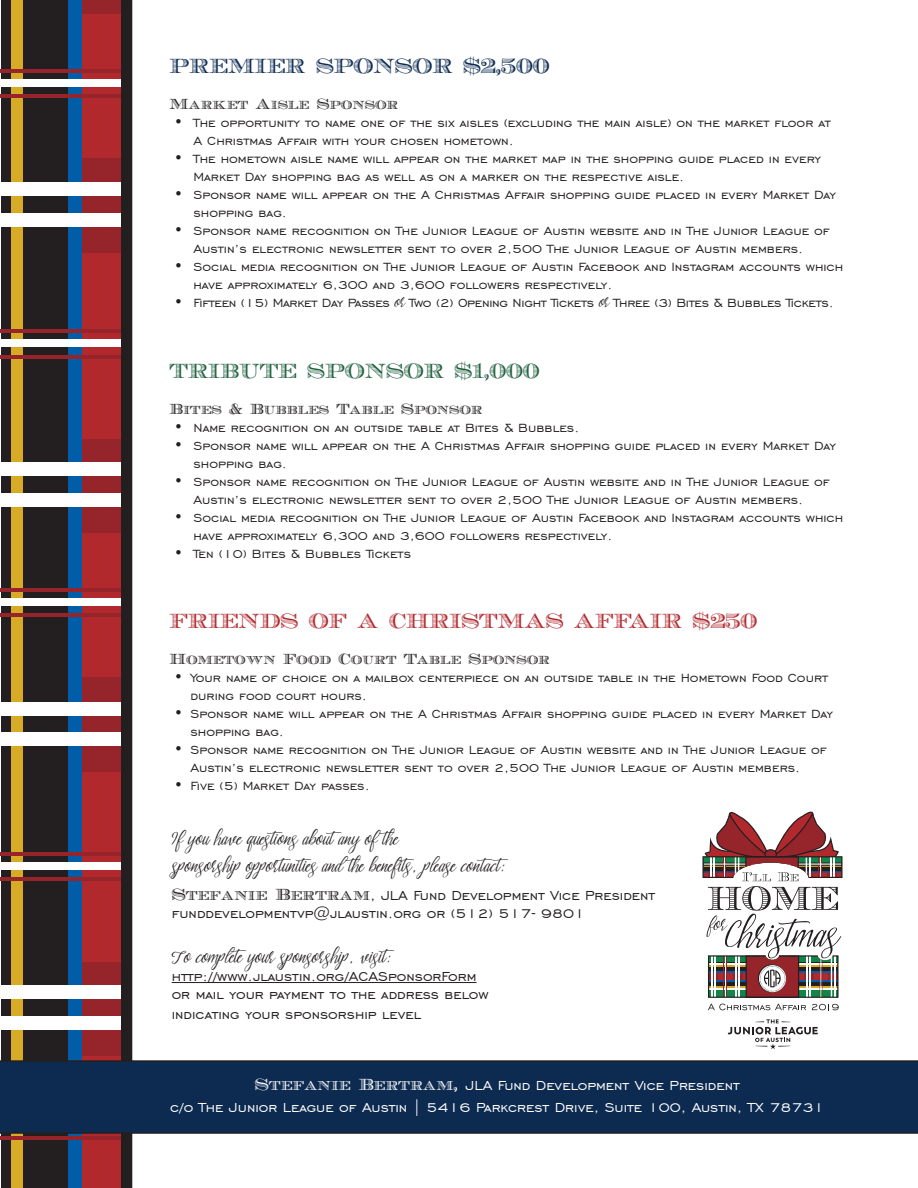
<style>
.page{position:relative;width:918px;height:1188px;background:#fff}
.page>*{position:absolute;margin:0;border:0;box-sizing:border-box;transform-origin:0 0}
.t1{font:21px "Ecuyer DAX";color:#b1282d}
.t2{font:21px "Ecuyer DAX";color:#0d2b51}
.t3{font:21px "Ecuyer DAX";color:#20603f}
.t4{font:18px/27px "Brightside Typeface";color:#231f20}
.t5{font:16.5px/18px "Engravers Gothic BT";color:#231f20}
.t6{font:16.5px/21.6px "Engravers Gothic BT";color:#fff;text-align:center}
.t7{font:15px/18px "Engravers Gothic BT";color:#231f20}
.t8{font:15px "Engravers Gothic BT";letter-spacing:-.02em;color:#231f20}
.t9{font:15px "Ecuyer DAX";color:#231f20}
.s1{font-family:"Brightside Typeface"}
.s2{font-family:"Ecuyer DAX"}
</style>
<div class="page">
<div style="left:121px;top:0;width:11px;height:1188px;background:#231f20"></div>
<div style="left:0;top:0;width:121px;height:1188px;background:#b1282d"></div>
<div style="left:0;top:678px;width:121px;height:94px;background:#96252b"></div>
<div style="left:0;top:440px;width:121px;height:93px;background:#96252b"></div>
<div style="left:0;top:962px;width:121px;height:94px;background:#96252b"></div>
<div style="left:0;top:158px;width:121px;height:95px;background:#96252b"></div>
<div style="left:0;top:0;width:121px;height:14px;background:#96252b"></div>
<div style="left:0;top:0;width:68px;height:1188px;background:#231f20"></div>
<div style="left:68px;top:0;width:13px;height:1188px;background:#015da7"></div>
<div style="left:12px;top:0;width:11px;height:1188px;background:#d8ab27"></div>
<hr style="left:0;top:0;width:1px;height:1188px;background:#fff">
<div style="left:0;top:213px;width:121px;height:14px;background:#fff"></div>
<div style="left:0;top:183px;width:121px;height:13px;background:#fff"></div>
<div style="left:0;top:493px;width:121px;height:14px;background:#fff"></div>
<div style="left:0;top:462px;width:121px;height:14px;background:#fff"></div>
<div style="left:0;top:732px;width:121px;height:14px;background:#fff"></div>
<div style="left:0;top:702px;width:121px;height:13px;background:#fff"></div>
<div style="left:0;top:1016px;width:121px;height:13px;background:#fff"></div>
<div style="left:0;top:985px;width:121px;height:14px;background:#fff"></div>
<hr style="left:0;top:69px;width:121px;height:3px;background:#96252b">
<hr style="left:0;top:95px;width:121px;height:3px;background:#96252b">
<div style="left:0;top:79px;width:121px;height:7px;background:#fff"></div>
<hr style="left:0;top:588px;width:121px;height:4px;background:#96252b">
<hr style="left:0;top:614px;width:121px;height:3px;background:#96252b">
<div style="left:0;top:599px;width:121px;height:7px;background:#fff"></div>
<hr style="left:0;top:329px;width:121px;height:4px;background:#96252b">
<hr style="left:0;top:355px;width:121px;height:4px;background:#96252b">
<div style="left:0;top:340px;width:121px;height:7px;background:#fff"></div>
<hr style="left:0;top:1136px;width:121px;height:4px;background:#96252b">
<hr style="left:0;top:852px;width:121px;height:4px;background:#96252b">
<hr style="left:0;top:878px;width:121px;height:3px;background:#96252b">
<div style="left:0;top:863px;width:121px;height:7px;background:#fff"></div>
<svg style="left:728px;top:1019px;width:90px;height:30px"></svg>
<svg style="left:708px;top:1004px;width:98px;height:6px"></svg>
<svg style="left:812px;top:1004px;width:27px;height:6px"></svg>
<svg style="left:702px;top:812px;width:141px;height:186px"></svg>
<div style="left:0;top:1060px;width:918px;height:74px;background:#0d2b51"></div>
<hr style="left:172px;top:982px;width:305px;height:1px;background:#231f20">
<h1 class="t2" style="left:170px;top:54px;width:382px">PREMIER SPONSOR $2,500</h1>
<p class="t9" style="left:170px;top:96px;width:230px">Market Aisle Sponsor</p>
<p class="t7" style="left:194px;top:114px;width:639px;text-indent:-20px">• The opportunity to name one of the six aisles (excluding the main aisle) on the market floor at<br>A Christmas Affair with your chosen hometown.</p>
<p class="t7" style="left:194px;top:150px;width:629px;text-indent:-20px">• The hometown aisle name will appear on the market map in the shopping guide placed in every<br>Market Day shopping bag as well as on a marker on the respective aisle.</p>
<p class="t7" style="left:194px;top:186px;width:644px;text-indent:-20px">• Sponsor name will appear on the A Christmas Affair shopping guide placed in every Market Day shopping bag.</p>
<p class="t7" style="left:174px;top:222px;width:658px;text-align:center">• Sponsor name recognition on The Junior League of Austin website and in The Junior League of<br>Austin’s electronic newsletter sent to over 2,500 The Junior League of Austin members.</p>
<p class="t7" style="left:194px;top:258px;width:651px;text-indent:-20px">• Social media recognition on The Junior League of Austin Facebook and Instagram accounts which have approximately 6,300 and 3,600 followers respectively.</p>
<p class="t8" style="left:174px;top:295px;width:661px">• Fifteen (15) Market Day Passes <span class="s1">or</span> Two (2) Opening Night Tickets <span class="s1">or</span> Three (3) Bites &amp; Bubbles Tickets.</p>
<h1 class="t3" style="left:170px;top:359px;width:372px">TRIBUTE SPONSOR $1,000</h1>
<p class="t9" style="left:170px;top:400px;width:315px">Bites &amp; Bubbles Table Sponsor</p>
<p class="t7" style="left:174px;top:418px;width:407px">• Name recognition on an outside table at Bites &amp; Bubbles.</p>
<p class="t7" style="left:194px;top:436px;width:644px;text-indent:-20px">• Sponsor name will appear on the A Christmas Affair shopping guide placed in every Market Day shopping bag.</p>
<p class="t7" style="left:174px;top:472px;width:658px;text-align:center">• Sponsor name recognition on The Junior League of Austin website and in The Junior League of<br>Austin’s electronic newsletter sent to over 2,500 The Junior League of Austin members.</p>
<p class="t7" style="left:194px;top:508px;width:651px;text-indent:-20px">• Social media recognition on The Junior League of Austin Facebook and Instagram accounts which have approximately 6,300 and 3,600 followers respectively.</p>
<p class="t7" style="left:174px;top:544px;width:239px">• Ten (10) Bites &amp; Bubbles Tickets</p>
<h1 class="t1" style="left:170px;top:609px;width:589px">FRIENDS OF A CHRISTMAS AFFAIR $250</h1>
<p class="t9" style="left:170px;top:651px;width:382px">Hometown Food Court Table Sponsor</p>
<p class="t7" style="left:190px;top:669px;width:639px;text-indent:-16px">• Your name of choice on a mailbox centerpiece on an outside table in the Hometown Food Court during food court hours.</p>
<p class="t7" style="left:190px;top:705px;width:644px;text-indent:-16px">• Sponsor name will appear on the A Christmas Affair shopping guide placed in every Market Day shopping bag.</p>
<p class="t7" style="left:190px;top:741px;width:638px;text-indent:-16px">• Sponsor name recognition on The Junior League of Austin website and in The Junior League of<br>Austin’s electronic newsletter sent to over 2,500 The Junior League of Austin members.</p>
<p class="t7" style="left:174px;top:777px;width:197px">• Five (5) Market Day passes.</p>
<p class="t4" style="left:172px;top:825px;width:341px">If you have questions aboutany of the<br>sponsorship opportunities and the benefits, please contact:</p>
<p class="t5" style="left:172px;top:887px;width:485px"><span class="s2">Stefanie Bertram</span>, JLA Fund Development Vice President funddevelopmentvp@jlaustin.org or (512) 517- 9801</p>
<p class="t4" style="left:172px;top:944px;width:227px">To complete your sponsorship, visit:</p>
<p class="t5" style="left:172px;top:968px;width:318px">http://www.jlaustin.org/ACASponsorForm or mail your payment to the address below</p>
<p class="t5" style="left:172px;top:1005px;width:251px">indicating your sponsorship level</p>
<p class="t6" style="left:170px;top:1075px;width:656px"><span class="s2">Stefanie Bertram,</span> JLA Fund Development Vice President<br>c/o The Junior League of Austin | 5416 Parkcrest Drive, Suite 100, Austin, TX 78731</p>
</div>
